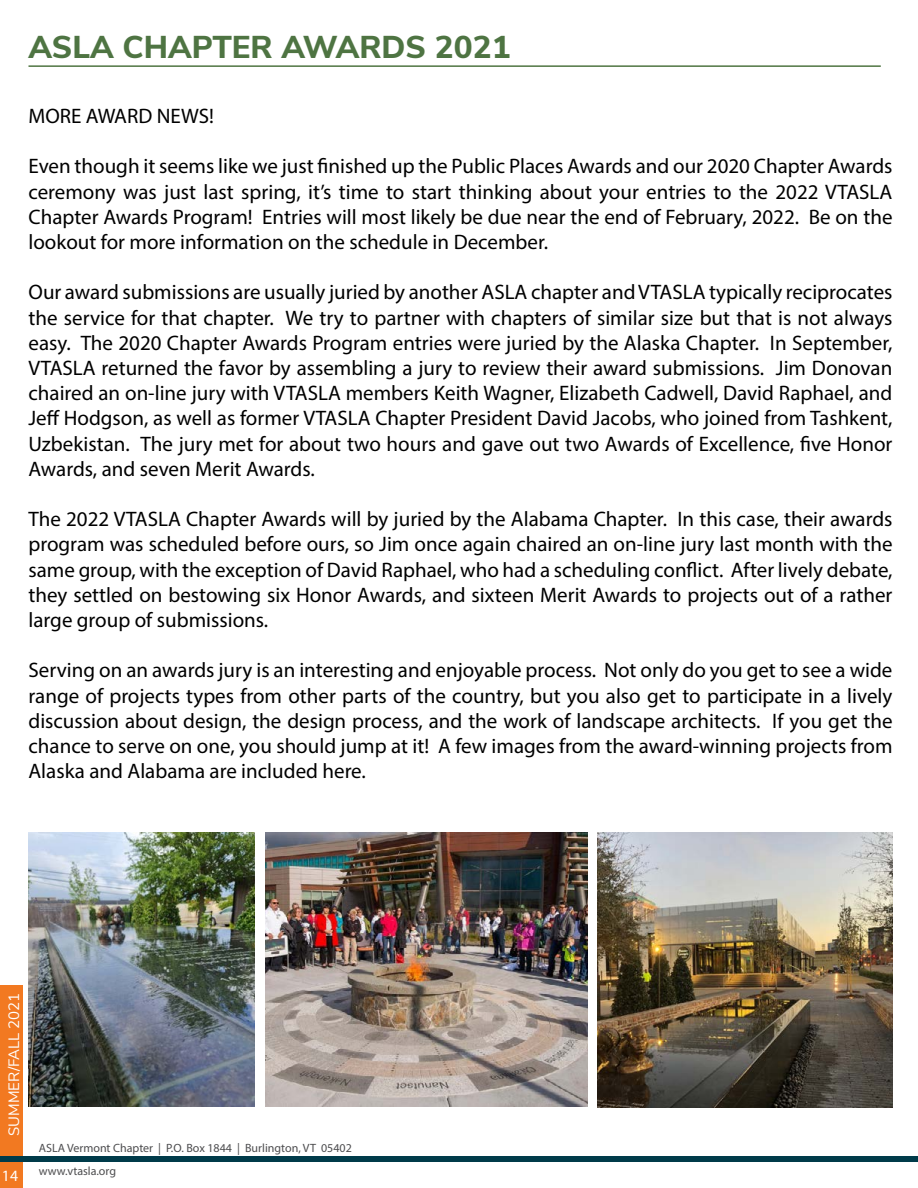
<style>
.page{position:relative;width:918px;height:1188px;background:#fff}
.page>*{position:absolute;margin:0;border:0;box-sizing:border-box;transform-origin:0 0}
.t1{font:800 31.5px "Nunito Sans";color:#4e7442}
.t2{font:21px/25.2px "Myriad Pro";color:#000;text-align:justify}
.t3{font:15.75px "Myriad Pro";color:#fff}
.t4{font:15px "Nunito Sans";color:#fff}
.t5{font:12px/22.5px "Myriad Pro";color:#4d4d4f}
</style>
<div class="page">
<div style="left:0;top:986px;width:23px;height:202px;background:#f27921"></div>
<div style="left:0;top:1156px;width:918px;height:6px;background:#003b4a"></div>
<hr style="left:28px;top:65px;width:853px;height:2px;background:#4f7542">
<img style="left:265px;top:833px;width:322px;height:273px">
<img style="left:28px;top:833px;width:226px;height:273px">
<img style="left:598px;top:833px;width:294px;height:275px">
<h1 class="t1" style="left:28px;top:24px;width:484px">ASLA CHAPTER AWARDS 2021</h1>
<p class="t2" style="left:28px;top:103px;width:187px">MORE AWARD NEWS!</p>
<p class="t2" style="left:28px;top:153px;width:866px">Even though it seems like we just finished up the Public Places Awards and our 2020 Chapter Awards ceremony was just last spring, it’s time to start thinking about your entries to the 2022 VTASLA Chapter Awards Program! Entries will most likely be due near the end of February, 2022. Be on the lookout for more information on the schedule in December.</p>
<p class="t2" style="left:28px;top:279px;width:866px">Our award submissions are usually juried by another ASLA chapter and VTASLA typically reciprocates the service for that chapter. We try to partner with chapters of similar size but that is not always easy. The 2020 Chapter Awards Program entries were juried by the Alaska Chapter. In September, VTASLA returned the favor by assembling a jury to review their award submissions. Jim Donovan chaired an on-line jury with VTASLA members Keith Wagner, Elizabeth Cadwell, David Raphael, and Jeff Hodgson, as well as former VTASLA Chapter President David Jacobs, who joined from Tashkent, Uzbekistan. The jury met for about two hours and gave out two Awards of Excellence, five Honor Awards, and seven Merit Awards.</p>
<p class="t2" style="left:28px;top:506px;width:866px">The 2022 VTASLA Chapter Awards will by juried by the Alabama Chapter. In this case, their awards program was scheduled before ours, so Jim once again chaired an on-line jury last month with the same group, with the exception of David Raphael, who had a scheduling conflict. After lively debate, they settled on bestowing six Honor Awards, and sixteen Merit Awards to projects out of a rather large group of submissions.</p>
<p class="t2" style="left:28px;top:657px;width:866px">Serving on an awards jury is an interesting and enjoyable process. Not only do you get to see a wide range of projects types from other parts of the country, but you also get to participate in a lively discussion about design, the design process, and the work of landscape architects. If you get the chance to serve on one, you should jump at it! A few images from the award-winning projects from Alaska and Alabama are included here.</p>
<p class="t4" style="left:3px;top:1136px;width:145px;rotate:-90deg">SUMMER/FALL 2021</p>
<p class="t3" style="left:2px;top:1166px;width:18px">14</p>
<p class="t5" style="left:39px;top:1137px;width:315px">ASLA Vermont Chapter | P.O. Box 1844 | Burlington, VT 05402 www.vtasla.org</p>
</div>
